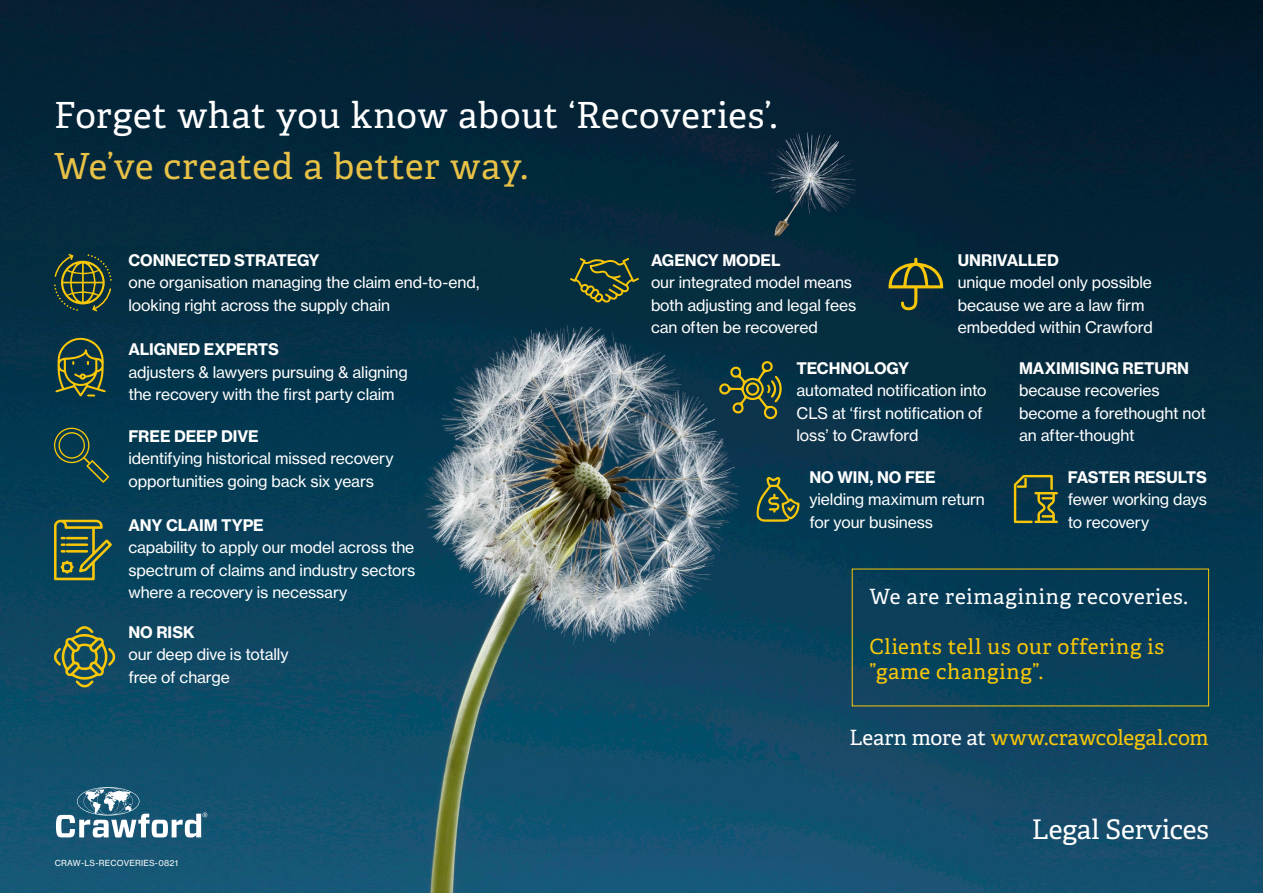
<style>
.page{position:relative;width:1263px;height:893px;background:#fff}
.page>*{position:absolute;margin:0;border:0;box-sizing:border-box;transform-origin:0 0}
.t1{font:36px "Adelle";letter-spacing:.015em;color:#fff}
.t2{font:36px "Adelle";letter-spacing:.02em;color:#e8c147}
.t3{font:27px "Adelle PE";color:#fff}
.t4{font:21px "Adelle";letter-spacing:-.005em;color:#f9c709}
.t5{font:21px "Adelle";letter-spacing:.035em;color:#fff}
.t6{font:21px "Adelle";letter-spacing:.015em;color:#f9c709}
.t7{font:21px "Adelle";letter-spacing:.035em;color:#f9c709}
.t8{font:15.75px/22.5px "N Haas Grotesk TX Std 55 Rg";letter-spacing:-.005em;color:#fff}
.t9{font:15.75px "N Haas Grotesk TX Std 75 Bd";letter-spacing:-.005em;color:#fff}
.t10{font:8.25px "N Haas Grotesk TX Std 55 Rg";letter-spacing:.025em;color:#fff}
.s1{color:#fff}
</style>
<div class="page">
<img style="left:0;top:0;width:1263px;height:893px">
<svg style="left:56px;top:787px;width:151px;height:50px"></svg>
<svg style="left:719px;top:360px;width:64px;height:60px;background:#37503c"></svg>
<svg style="left:52px;top:426px;width:57px;height:57px;background:#1d494a"></svg>
<svg style="left:55px;top:338px;width:51px;height:59px;background:#405839"></svg>
<svg style="left:54px;top:626px;width:61px;height:62px;background:#49674c"></svg>
<svg style="left:756px;top:477px;width:43px;height:45px;background:#415c3f"></svg>
<svg style="left:888px;top:258px;width:55px;height:52px;background:#3b4c31"></svg>
<svg style="left:54px;top:254px;width:58px;height:57px;background:#3e5233"></svg>
<svg style="left:54px;top:519px;width:58px;height:61px;background:#4f6942"></svg>
<svg style="left:1014px;top:475px;width:44px;height:48px;background:#4b5d38"></svg>
<svg style="left:570px;top:258px;width:69px;height:45px;background:#364d33"></svg>
<p class="t1" style="left:54px;top:94px;width:725px">Forget what you know about ‘Recoveries’.</p>
<p class="t2" style="left:54px;top:145px;width:475px">We’ve created a better way.</p>
<p class="t9" style="left:128px;top:250px;width:193px">CONNECTED STRATEGY</p>
<p class="t8" style="left:128px;top:271px;width:352px">one organisation managing the claim end-to-end, looking right across the supply chain</p>
<p class="t9" style="left:128px;top:339px;width:152px">ALIGNED EXPERTS</p>
<p class="t8" style="left:128px;top:361px;width:281px">adjusters &amp; lawyers pursuing &amp; aligning the recovery with the first party claim</p>
<p class="t9" style="left:128px;top:426px;width:132px">FREE DEEP DIVE</p>
<p class="t8" style="left:128px;top:447px;width:267px">identifying historical missed recovery opportunities going back six years</p>
<p class="t9" style="left:128px;top:515px;width:137px">ANY CLAIM TYPE</p>
<p class="t8" style="left:128px;top:536px;width:288px;text-align:justify">capability to apply our model across the spectrum of claims and industry sectors where a recovery is necessary</p>
<p class="t9" style="left:128px;top:622px;width:68px">NO RISK</p>
<p class="t8" style="left:128px;top:643px;width:162px">our deep dive is totally free of charge</p>
<p class="t10" style="left:55px;top:858px;width:125px">CRAW-LS-RECOVERIES-0821</p>
<p class="t9" style="left:651px;top:250px;width:131px">AGENCY MODEL</p>
<p class="t8" style="left:651px;top:271px;width:207px">our integrated model means both adjusting and legal fees can often be recovered</p>
<p class="t9" style="left:796px;top:358px;width:114px">TECHNOLOGY</p>
<p class="t8" style="left:796px;top:379px;width:191px">automated notification into<br>CLS at ‘first notification of loss’ to Crawford</p>
<p class="t9" style="left:958px;top:250px;width:103px">UNRIVALLED</p>
<p class="t8" style="left:958px;top:271px;width:197px">unique model only possible because we are a law firm embedded within Crawford</p>
<p class="t9" style="left:1019px;top:358px;width:171px">MAXIMISING RETURN</p>
<p class="t8" style="left:1019px;top:379px;width:188px">because recoveries become a forethought not an after-thought</p>
<p class="t9" style="left:809px;top:467px;width:128px">NO WIN, NO FEE</p>
<p class="t8" style="left:809px;top:488px;width:177px">yielding maximum return for your business</p>
<p class="t9" style="left:1068px;top:467px;width:141px">FASTER RESULTS</p>
<p class="t8" style="left:1068px;top:488px;width:141px">fewer working days</p>
<p class="t8" style="left:1068px;top:511px;width:83px">to recovery</p>
<p class="t5" style="left:869px;top:583px;width:320px">We are reimagining recoveries.</p>
<p class="t6" style="left:869px;top:634px;width:296px">Clients tell us our offering is</p>
<p class="t7" style="left:869px;top:659px;width:175px">”game changing”.</p>
<p class="t4" style="left:849px;top:724px;width:361px"><span class="s1">Learn more at</span> www.crawcolegal.com</p>
<p class="t3" style="left:1032px;top:809px;width:178px">Legal Services</p>
</div>
